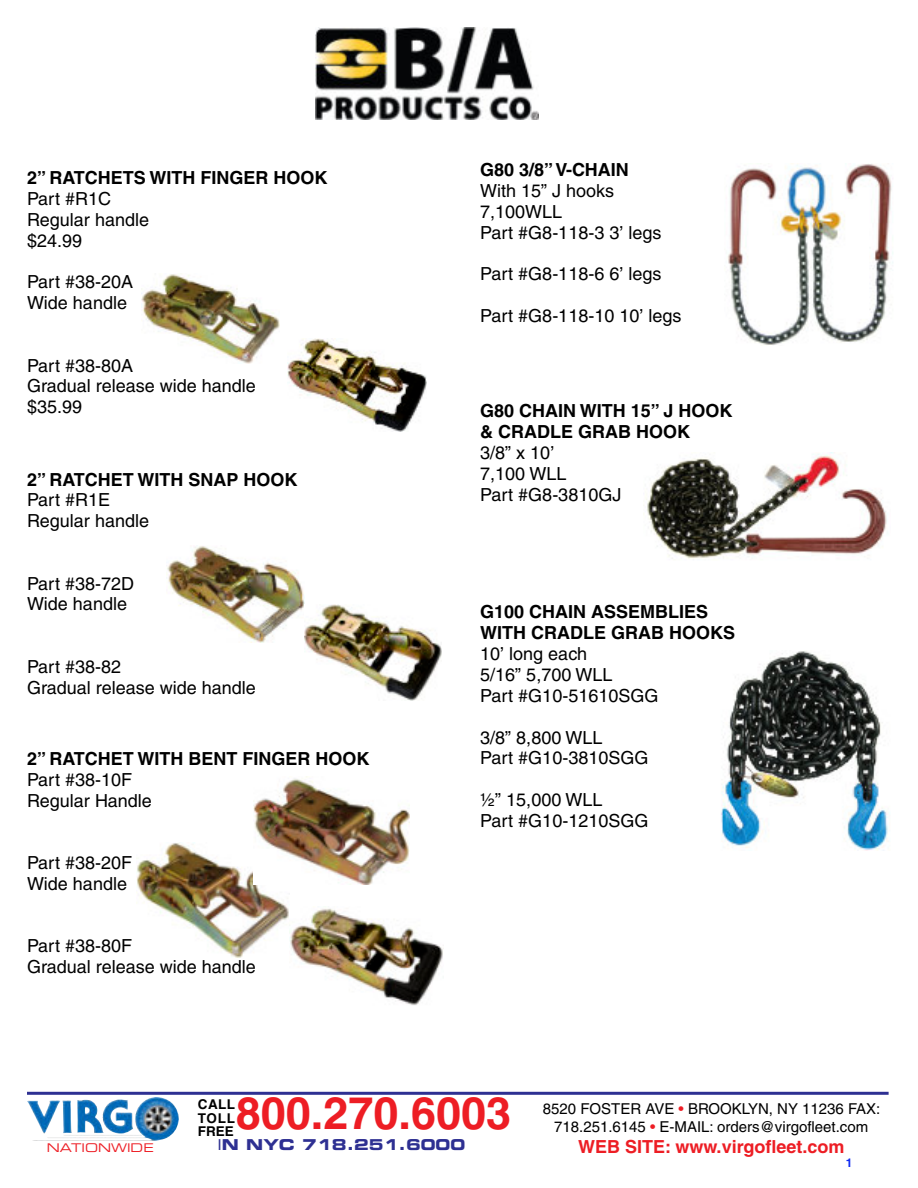
<style>
.page{position:relative;width:918px;height:1188px;background:#fff}
.page>*{position:absolute;margin:0;border:0;box-sizing:border-box;transform-origin:0 0}
.t1{font:700 45px "Helvetica";color:#ed1d24}
.t2{font:18px/20.9px "Helvetica";color:#000}
.t3{font:700 18px/21.5px "Helvetica";color:#000}
.t4{font:700 18px "Helvetica";color:#ed1d24}
.t5{font:15px/18px "Helvetica";color:#000;text-align:center}
.t6{font:15px "Eurostile Bold Extended Two";color:#2e3092}
.t7{font:700 13.5px/13.5px "Helvetica";letter-spacing:.035em;color:#000;text-align:justify}
.t8{font:12px "Eurostile Extended Two";color:#ed1d24}
.t9{font:700 12px "Helvetica";color:#0d28f2}
.s1{font-family:"Eurostile Extended Two"}
.s2{color:#ed1d24}
</style>
<div class="page">
<img style="left:315px;top:27px;width:223px;height:93px">
<img style="left:167px;top:546px;width:137px;height:96px">
<img style="left:136px;top:843px;width:154px;height:114px">
<img style="left:290px;top:908px;width:153px;height:97px">
<img style="left:304px;top:604px;width:137px;height:97px">
<img style="left:141px;top:274px;width:139px;height:89px">
<img style="left:288px;top:339px;width:138px;height:93px">
<img style="left:254px;top:776px;width:156px;height:109px">
<img style="left:728px;top:163px;width:165px;height:182px">
<img style="left:646px;top:453px;width:241px;height:106px">
<img style="left:721px;top:651px;width:167px;height:200px">
<img style="left:27px;top:1097px;width:152px;height:44px">
<hr style="left:27px;top:1092px;width:862px;height:3px;background:#2e3092">
<p class="t3" style="left:27px;top:167px;width:302px">2” RATCHETS WITH FINGER HOOK</p>
<p class="t2" style="left:27px;top:188px;width:124px">Part #R1C<br>Regular handle $24.99</p>
<p class="t2" style="left:27px;top:272px;width:108px">Part #38-20A<br>Wide handle</p>
<p class="t2" style="left:27px;top:355px;width:230px">Part #38-80A<br>Gradual release wide handle $35.99</p>
<p class="t3" style="left:27px;top:468px;width:272px">2” RATCHET WITH SNAP HOOK</p>
<p class="t2" style="left:27px;top:490px;width:124px">Part #R1E<br>Regular handle</p>
<p class="t2" style="left:27px;top:573px;width:109px">Part #38-72D<br>Wide handle</p>
<p class="t2" style="left:27px;top:656px;width:230px">Part #38-82<br>Gradual release wide handle</p>
<p class="t3" style="left:27px;top:748px;width:344px">2” RATCHET WITH BENT FINGER HOOK</p>
<p class="t2" style="left:27px;top:769px;width:127px">Part #38-10F<br>Regular Handle</p>
<p class="t2" style="left:27px;top:852px;width:107px">Part #38-20F<br>Wide handle</p>
<p class="t2" style="left:27px;top:936px;width:230px">Part #38-80F<br>Gradual release wide handle</p>
<p class="t3" style="left:480px;top:159px;width:150px">G80 3/8”V-CHAIN</p>
<p class="t2" style="left:480px;top:180px;width:183px">With 15” J hooks<br>7,100WLL<br>Part #G8-118-3 3’ legs</p>
<p class="t2" style="left:480px;top:264px;width:183px">Part #G8-118-6 6’ legs</p>
<p class="t2" style="left:480px;top:305px;width:203px">Part #G8-118-10 10’ legs</p>
<p class="t3" style="left:480px;top:399px;width:254px">G80 CHAIN WITH 15” J HOOK &amp; CRADLE GRAB HOOK</p>
<p class="t2" style="left:480px;top:442px;width:143px">3/8” x 10’<br>7,100 WLL<br>Part #G8-3810GJ</p>
<p class="t3" style="left:480px;top:601px;width:256px">G100 CHAIN ASSEMBLIES<br>WITH CRADLE GRAB HOOKS</p>
<p class="t2" style="left:480px;top:644px;width:180px">10’ long each<br>5/16” 5,700 WLL<br>Part #G10-51610SGG</p>
<p class="t2" style="left:480px;top:727px;width:170px">3/8” 8,800 WLL<br>Part #G10-3810SGG</p>
<p class="t2" style="left:480px;top:789px;width:170px">½” 15,000 WLL<br>Part #G10-1210SGG</p>
<p class="t8" style="left:47px;top:1139px;width:108px">NATIONWIDE</p>
<p class="t7" style="left:198px;top:1098px;width:39px">CALL TOLL FREE</p>
<h1 class="t1" style="left:236px;top:1086px;width:277px">800.270.6003</h1>
<p class="t6" style="left:217px;top:1134px;width:249px"><span class="s1">I</span>N NYC 718.251.6000</p>
<p class="t5" style="left:543px;top:1100px;width:339px">8520 FOSTER AVE <span class="s2">•</span> BROOKLYN, NY 11236 FAX:<br>718.251.6145 <span class="s2">•</span> E-MAIL: orders@virgofleet.com</p>
<p class="t4" style="left:578px;top:1136px;width:268px">WEB SITE: www.virgofleet.com</p>
<p class="t9" style="left:846px;top:1156px;width:8px">1</p>
</div>
